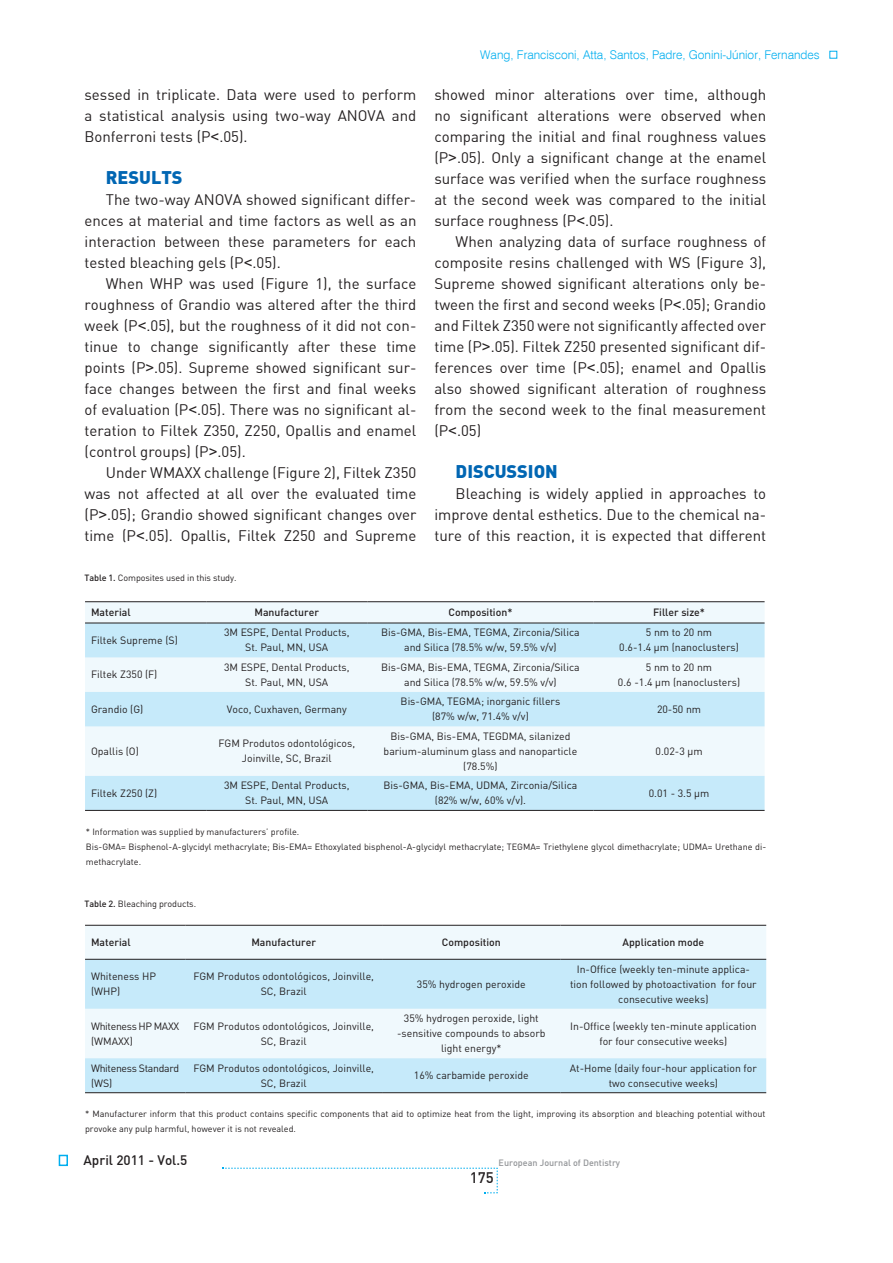
<style>
.page{position:relative;width:893px;height:1263px;background:#fff}
.page>*{position:absolute;margin:0;border:0;box-sizing:border-box;transform-origin:0 0}
.t1{font:18px "Din B Black";color:#0166b3}
.t2{font:15px/21px "Din B Regular";color:#231f20;text-align:justify}
.t3{font:15px "Din B Medium";color:#231f20}
.t4{font:13.5px "Din B Medium";color:#231f20}
.t5{font:300 12px "Swiss 721 BT";color:#00aeef}
.t6{font:10.5px/15px "DIN";color:#231f20;text-align:center}
.t7{font:500 10.5px "DIN";color:#231f20}
.t8{font:10.5px/15px "DIN";letter-spacing:-.03em;color:#231f20}
.t9{font:9px/15px "DIN";color:#231f20}
.t10{font:9px "Din B Medium";color:#939598}
.s1{font-family:"Arial"}
.s2{font-weight:500}
</style>
<div class="page">
<div style="left:59px;top:1155px;width:9px;height:11px;border:2px solid #00aeef"></div>
<svg style="left:222px;top:1167px;width:276px;height:26px"></svg>
<svg style="left:85px;top:602px;width:680px;height:21px;fill:#f0f9fd"></svg>
<svg style="left:85px;top:624px;width:680px;height:186px;fill:#c6eafa"></svg>
<hr style="left:85px;top:601px;width:121px;height:1px;background:#231f20">
<hr style="left:206px;top:601px;width:161px;height:1px;background:#231f20">
<hr style="left:367px;top:601px;width:227px;height:1px;background:#231f20">
<hr style="left:594px;top:601px;width:171px;height:1px;background:#231f20">
<hr style="left:85px;top:623px;width:121px;height:1px;background:#231f20">
<hr style="left:206px;top:623px;width:161px;height:1px;background:#231f20">
<hr style="left:367px;top:623px;width:227px;height:1px;background:#231f20">
<hr style="left:594px;top:623px;width:171px;height:1px;background:#231f20">
<hr style="left:85px;top:810px;width:121px;height:1px;background:#231f20">
<hr style="left:206px;top:810px;width:161px;height:1px;background:#231f20">
<hr style="left:367px;top:810px;width:227px;height:1px;background:#231f20">
<hr style="left:594px;top:810px;width:171px;height:1px;background:#231f20">
<div style="left:85px;top:926px;width:681px;height:33px;background:#f0f9fd"></div>
<svg style="left:85px;top:960px;width:681px;height:132px;fill:#c6eafa"></svg>
<hr style="left:85px;top:925px;width:100px;height:1px;background:#231f20">
<hr style="left:185px;top:925px;width:197px;height:1px;background:#231f20">
<hr style="left:382px;top:925px;width:179px;height:1px;background:#231f20">
<hr style="left:561px;top:925px;width:205px;height:1px;background:#231f20">
<hr style="left:85px;top:959px;width:100px;height:1px;background:#231f20">
<hr style="left:185px;top:959px;width:197px;height:1px;background:#231f20">
<hr style="left:382px;top:959px;width:179px;height:1px;background:#231f20">
<hr style="left:561px;top:959px;width:205px;height:1px;background:#231f20">
<hr style="left:85px;top:1092px;width:100px;height:1px;background:#231f20">
<hr style="left:185px;top:1092px;width:197px;height:1px;background:#231f20">
<hr style="left:382px;top:1092px;width:179px;height:1px;background:#231f20">
<hr style="left:561px;top:1092px;width:205px;height:1px;background:#231f20">
<p class="t2" style="left:85px;top:84px;width:333px">sessed in triplicate. Data were used to perform a statistical analysis using two-way ANOVA and Bonferroni tests (P<span class="s1">&lt;</span>.05).</p>
<p class="t1" style="left:106px;top:166px;width:67px">RESU LTS</p>
<p class="t2" style="left:85px;top:189px;width:333px;text-indent:21px">The two-way ANOVA showed significant differ&shy;ences at material and time factors as well as an interaction between these parameters for each tested bleaching gels (P<span class="s1">&lt;</span>.05).</p>
<p class="t2" style="left:85px;top:273px;width:333px;text-indent:21px">When WHP was used (Figure 1), the surface roughness of Grandio was altered after the third week (P<span class="s1">&lt;</span>.05), but the roughness of it did not con&shy;tinue to change significantly after these time points (P<span class="s1">&gt;</span>.05). Supreme showed significant sur&shy;face changes between the first and final weeks of evaluation (P<span class="s1">&lt;</span>.05). There was no significant al&shy;teration to Filtek Z350, Z250, Opallis and enamel (control groups) (P<span class="s1">&gt;</span>.05).</p>
<p class="t2" style="left:85px;top:462px;width:333px;text-indent:21px">Under WMAXX challenge (Figure 2), Filtek Z350 was not affected at all over the evaluated time (P<span class="s1">&gt;</span>.05); Grandio showed significant changes over time (P<span class="s1">&lt;</span>.05). Opallis, Filtek Z250 and Supreme</p>
<p class="t9" style="left:85px;top:570px;width:153px"><span class="s2">Table 1.</span> Composites used in this study.</p>
<p class="t5" style="left:480px;top:47px;width:341px">Wang, Francisconi, Atta, Santos, Padre, Gonini-Júnior, Fernandes</p>
<p class="t2" style="left:434px;top:84px;width:333px">showed minor alterations over time, although no significant alterations were observed when comparing the initial and final roughness values (P<span class="s1">&gt;</span>.05). Only a significant change at the enamel surface was verified when the surface roughness at the second week was compared to the initial surface roughness (P<span class="s1">&lt;</span>.05).</p>
<p class="t2" style="left:434px;top:231px;width:333px;text-indent:21px">When analyzing data of surface roughness of composite resins challenged with WS (Figure 3), Supreme showed significant alterations only be&shy;tween the first and second weeks (P<span class="s1">&lt;</span>.05); Grandio and Filtek Z350 were not significantly affected over time (P<span class="s1">&gt;</span>.05). Filtek Z250 presented significant dif&shy;ferences over time (P<span class="s1">&lt;</span>.05); enamel and Opallis also showed significant alteration of roughness from the second week to the final measurement (P<span class="s1">&lt;</span>.05)</p>
<p class="t1" style="left:456px;top:460px;width:30px">DISCUSS</p>
<p class="t1" style="left:528px;top:460px;width:18px">ION</p>
<p class="t2" style="left:434px;top:483px;width:333px;text-indent:21px">Bleaching is widely applied in approaches to improve dental esthetics. Due to the chemical na&shy;ture of this reaction, it is expected that different</p>
<p class="t7" style="left:91px;top:606px;width:41px">Material</p>
<p class="t7" style="left:254px;top:606px;width:66px">Manufacturer</p>
<p class="t7" style="left:448px;top:606px;width:65px">Composition*</p>
<p class="t7" style="left:653px;top:606px;width:53px">Filler size*</p>
<p class="t6" style="left:91px;top:632px;width:88px">Filtek Supreme (S)</p>
<p class="t6" style="left:224px;top:625px;width:127px">3M ESPE, Dental Products,<br>St. Paul, MN, USA</p>
<p class="t6" style="left:381px;top:625px;width:200px">Bis-GMA, Bis-EMA, TEGMA, Zirconia/Silica and Silica (78.5% w/w, 59.5% v/v)</p>
<p class="t6" style="left:619px;top:625px;width:121px">5 nm to 20 nm<br>0.6-1.4 μm (nanoclusters)</p>
<p class="t6" style="left:91px;top:667px;width:68px">Filtek Z350 (F)</p>
<p class="t6" style="left:224px;top:659px;width:127px">3M ESPE, Dental Products,<br>St. Paul, MN, USA</p>
<p class="t6" style="left:381px;top:659px;width:200px">Bis-GMA, Bis-EMA, TEGMA, Zirconia/Silica and Silica (78.5% w/w, 59.5% v/v)</p>
<p class="t6" style="left:618px;top:659px;width:124px">5 nm to 20 nm<br>0.6 -1.4 μm (nanoclusters)</p>
<p class="t6" style="left:91px;top:701px;width:54px">Grandio (G)</p>
<p class="t6" style="left:227px;top:701px;width:122px">Voco, Cuxhaven, Germany</p>
<p class="t6" style="left:401px;top:694px;width:161px">Bis-GMA, TEGMA; inorganic fillers (87% w/w, 71.4% v/v)</p>
<p class="t6" style="left:657px;top:701px;width:46px">20-50 nm</p>
<p class="t6" style="left:91px;top:743px;width:49px">Opallis (O)</p>
<p class="t6" style="left:218px;top:736px;width:138px">FGM Produtos odontológicos,<br>Joinville, SC, Brazil</p>
<p class="t6" style="left:384px;top:728px;width:195px">Bis-GMA, Bis-EMA, TEGDMA, silanized barium-aluminum glass and nanoparticle (78.5%)</p>
<p class="t6" style="left:656px;top:743px;width:48px">0.02-3 μm</p>
<p class="t6" style="left:91px;top:785px;width:68px">Filtek Z250 (Z)</p>
<p class="t6" style="left:224px;top:778px;width:127px">3M ESPE, Dental Products,<br>St. Paul, MN, USA</p>
<p class="t6" style="left:383px;top:778px;width:195px">Bis-GMA, Bis-EMA, UDMA, Zirconia/Silica (82% w/w, 60% v/v).</p>
<p class="t6" style="left:649px;top:785px;width:62px">0.01 - 3.5 μm</p>
<p class="t9" style="left:86px;top:824px;width:682px">* Information was supplied by manufacturers’ profile.<br>Bis-GMA= Bisphenol-A-glycidyl methacrylate; Bis-EMA= Ethoxylated bisphenol-A-glycidyl methacrylate; TEGMA= Triethylene glycol dimethacrylate; UDMA= Urethane di&shy;methacrylate.</p>
<p class="t9" style="left:85px;top:896px;width:113px"><span class="s2">Table 2.</span> Bleaching products.</p>
<p class="t7" style="left:91px;top:935px;width:41px">Material</p>
<p class="t7" style="left:251px;top:935px;width:66px">Manufacturer</p>
<p class="t7" style="left:442px;top:935px;width:60px">Composition</p>
<p class="t7" style="left:623px;top:935px;width:83px">Application mode</p>
<p class="t6" style="left:91px;top:969px;width:66px;text-align:left">Whiteness HP (WHP)</p>
<p class="t6" style="left:193px;top:969px;width:182px">FGM Produtos odontológicos, Joinville,<br>SC, Brazil</p>
<p class="t6" style="left:417px;top:976px;width:110px">35% hydrogen peroxide</p>
<p class="t6" style="left:570px;top:961px;width:188px">In-Office (weekly ten-minute applica&shy;tion followed by photoactivation for four consecutive weeks)</p>
<p class="t8" style="left:91px;top:1018px;width:90px">Whiteness HP MAXX (WMAXX)</p>
<p class="t6" style="left:193px;top:1018px;width:182px">FGM Produtos odontológicos, Joinville,<br>SC, Brazil</p>
<p class="t6" style="left:397px;top:1011px;width:150px">35% hydrogen peroxide, light -sensitive compounds to absorb light energy*</p>
<p class="t6" style="left:570px;top:1018px;width:188px">In-Office (weekly ten-minute application for four consecutive weeks)</p>
<p class="t8" style="left:91px;top:1060px;width:90px">Whiteness Standard (WS)</p>
<p class="t6" style="left:193px;top:1060px;width:182px">FGM Produtos odontológicos, Joinville,<br>SC, Brazil</p>
<p class="t6" style="left:414px;top:1068px;width:116px">16% carbamide peroxide</p>
<p class="t6" style="left:570px;top:1060px;width:189px">At-Home (daily four-hour application for two consecutive weeks)</p>
<p class="t9" style="left:85px;top:1106px;width:682px">* Manufacturer inform that this product contains specific components that aid to optimize heat from the light, improving its absorption and bleaching potential without provoke any pulp harmful, however it is not revealed.</p>
<p class="t4" style="left:84px;top:1152px;width:105px">April 2011 - Vol.5</p>
<p class="t10" style="left:499px;top:1157px;width:123px">European Journal of Dentistry</p>
<p class="t3" style="left:470px;top:1168px;width:25px">175</p>
</div>
